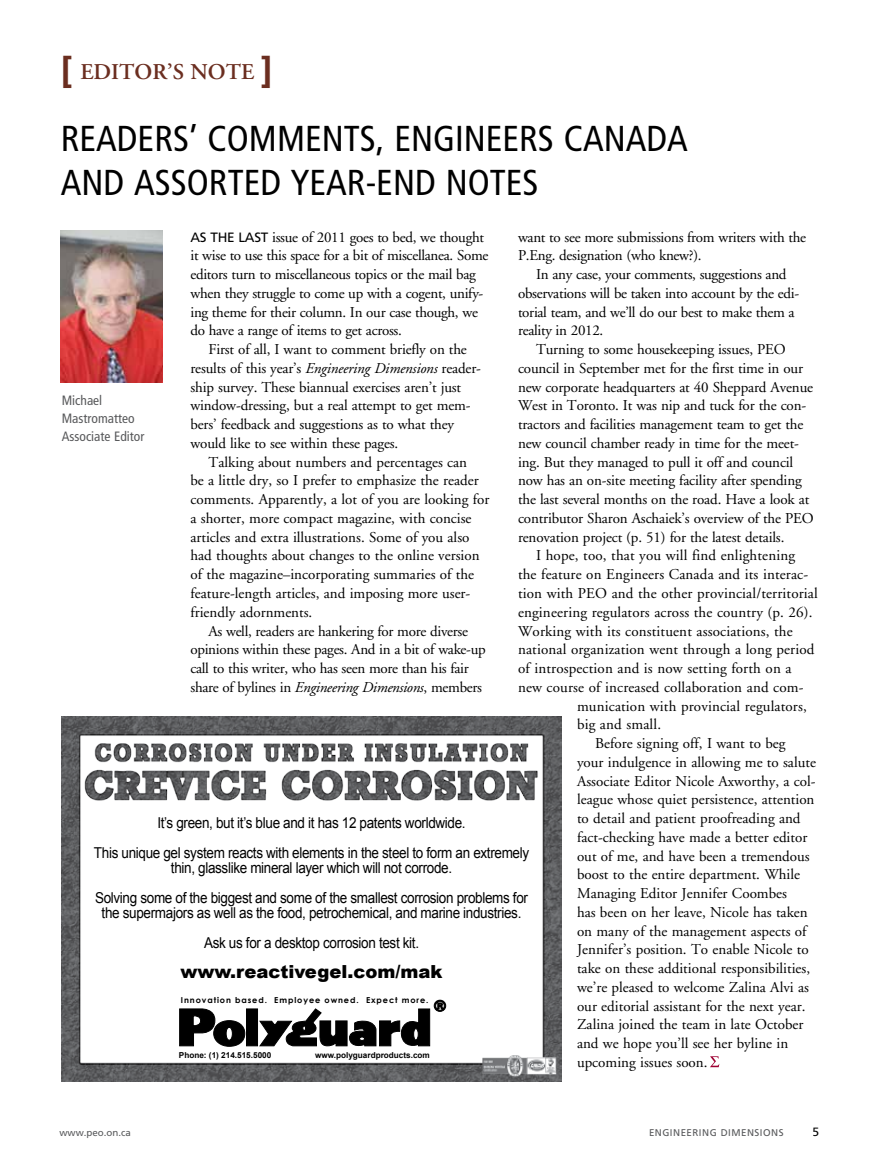
<style>
.page{position:relative;width:878px;height:1175px;background:#fff}
.page>*{position:absolute;margin:0;border:0;box-sizing:border-box;transform-origin:0 0}
.t1{font:condensed 36px/43.2px "Frutiger";color:#000}
.t2{font:600 22.5px "Adobe Garamond";color:#6b2e20}
.t3{font:900 18px "Arial";color:#000}
.t4{font:15px/18.8px "Adobe Garamond";color:#000}
.t5{font:15px/18.8px "Adobe Garamond";letter-spacing:-.02em;color:#000}
.t6{font:15px/30px "Arial";letter-spacing:-.025em;color:#000;text-align:center;scale:.9 1}
.t7{font:condensed 13.5px/18px "Frutiger";color:#58595b}
.t8{font:12px "Frutiger";color:#000}
.t9{font:9.75px "Frutiger";letter-spacing:.05em;color:#58595b}
.t10{font:9.75px "Frutiger";color:#58595b}
.t11{font:700 8.25px "Arial";color:#000}
.t12{font:700 8.25px "Century Gothic";letter-spacing:.11em;color:#000}
.s1{font-family:"Frutiger";font-weight:700;font-size:36px}
.s2{font-family:"Frutiger";font-size:13.5px}
.s3{font-style:italic}
</style>
<div class="page">
<img style="left:60px;top:230px;width:103px;height:152px">
<img style="left:62px;top:716px;width:499px;height:365px">
<img style="left:482px;top:1054px;width:74px;height:22px">
<svg style="left:179px;top:999px;width:267px;height:49px"></svg>
<svg style="left:710px;top:1056px;width:9px;height:11px"></svg>
<h2 class="t2" style="left:61px;top:60px;width:213px"><span class="s1">[</span> EDITOR’S NOTE <span class="s1">]</span></h2>
<h1 class="t1" style="left:61px;top:118px;width:628px">READERS’ COMMENTS, ENGINEERS CANADA<br>AND ASSORTED YEAR-END NOTES</h1>
<p class="t5" style="left:190px;top:228px;width:299px"><span class="s2">AS THE LAST</span> issue of 2011 goes to bed, we thought it wise to use this space for a bit of miscellanea. Some editors turn to miscellaneous topics or the mail bag when they struggle to come up with a cogent, unify&shy;ing theme for their column. In our case though, we do have a range of items to get across.</p>
<p class="t4" style="left:190px;top:340px;width:292px;text-indent:18px">First of all, I want to comment briefly on the results of this year’s <span class="s3">Engineering Dimensions</span> reader&shy;ship survey. These biannual exercises aren’t just window-dressing, but a real attempt to get mem&shy;bers’ feedback and suggestions as to what they would like to see within these pages.</p>
<p class="t4" style="left:190px;top:453px;width:300px;text-indent:18px">Talking about numbers and percentages can<br>be a little dry, so I prefer to emphasize the reader comments. Apparently, a lot of you are looking for a shorter, more compact magazine, with concise articles and extra illustrations. Some of you also had thoughts about changes to the online version of the magazine–incorporating summaries of the feature-length articles, and imposing more user&shy;friendly adornments.</p>
<p class="t5" style="left:190px;top:622px;width:297px;text-indent:18px">As well, readers are hankering for more diverse opinions within these pages. And in a bit of wake-up call to this writer, who has seen more than his fair share of bylines in <span class="s3">Engineering Dimensions</span>, members</p>
<p class="t5" style="left:518px;top:228px;width:289px">want to see more submissions from writers with the<br>P.Eng. designation (who knew?).</p>
<p class="t5" style="left:518px;top:265px;width:283px;text-indent:18px">In any case, your comments, suggestions and observations will be taken into account by the edi&shy;torial team, and we’ll do our best to make them a reality in 2012.</p>
<p class="t4" style="left:518px;top:340px;width:297px;text-indent:18px">Turning to some housekeeping issues, PEO council in September met for the first time in our new corporate headquarters at 40 Sheppard Avenue West in Toronto. It was nip and tuck for the con&shy;tractors and facilities management team to get the new council chamber ready in time for the meet&shy;ing. But they managed to pull it off and council now has an on-site meeting facility after spending the last several months on the road. Have a look at contributor Sharon Aschaiek’s overview of the PEO renovation project (p. 51) for the latest details.</p>
<p class="t4" style="left:536px;top:547px;width:260px">I hope, too, that you will find enlightening</p>
<p class="t4" style="left:518px;top:565px;width:292px">the feature on Engineers Canada and its interac-</p>
<p class="t4" style="left:518px;top:584px;width:301px">tion with PEO and the other provincial/territorial</p>
<p class="t4" style="left:518px;top:603px;width:296px">engineering regulators across the country (p. 26).</p>
<p class="t4" style="left:518px;top:622px;width:276px">Working with its constituent associations, the</p>
<p class="t4" style="left:518px;top:640px;width:298px">national organization went through a long period</p>
<p class="t4" style="left:518px;top:659px;width:275px">of introspection and is now setting forth on a</p>
<p class="t4" style="left:518px;top:678px;width:287px">new course of increased collaboration and com-</p>
<p class="t4" style="left:577px;top:697px;width:231px">munication with provincial regulators,</p>
<p class="t4" style="left:577px;top:715px;width:86px">big and small.</p>
<p class="t4" style="left:595px;top:734px;width:192px">Before signing off, I want to beg</p>
<p class="t4" style="left:577px;top:753px;width:240px">your indulgence in allowing me to salute</p>
<p class="t4" style="left:577px;top:772px;width:240px">Associate Editor Nicole Axworthy, a col-</p>
<p class="t4" style="left:577px;top:790px;width:239px">league whose quiet persistence, attention</p>
<p class="t4" style="left:577px;top:809px;width:225px">to detail and patient proofreading and</p>
<p class="t4" style="left:577px;top:828px;width:232px">fact-checking have made a better editor</p>
<p class="t4" style="left:577px;top:847px;width:234px">out of me, and have been a tremendous</p>
<p class="t4" style="left:577px;top:865px;width:224px">boost to the entire department. While</p>
<p class="t4" style="left:577px;top:884px;width:211px">Managing Editor Jennifer Coombes</p>
<p class="t4" style="left:577px;top:903px;width:232px">has been on her leave, Nicole has taken</p>
<p class="t4" style="left:577px;top:922px;width:231px">on many of the management aspects of</p>
<p class="t4" style="left:577px;top:940px;width:233px">Jennifer’s position. To enable Nicole to</p>
<p class="t4" style="left:577px;top:959px;width:234px">take on these additional responsibilities,</p>
<p class="t4" style="left:577px;top:978px;width:233px">we’re pleased to welcome Zalina Alvi as</p>
<p class="t4" style="left:577px;top:997px;width:230px">our editorial assistant for the next year.</p>
<p class="t4" style="left:577px;top:1015px;width:228px">Zalina joined the team in late October</p>
<p class="t4" style="left:577px;top:1034px;width:213px">and we hope you’ll see her byline in</p>
<p class="t4" style="left:577px;top:1053px;width:132px">upcoming issues soon.</p>
<p class="t7" style="left:62px;top:391px;width:84px">Michael<br>Mastromatteo<br>Associate Editor</p>
<p class="t6" style="left:94px;top:808px;width:485px">It’s green, but it’s blue and it has 12 patents worldwide.<br>This unique gel system reacts with elements in the steel to form an extremely</p>
<p class="t6" style="left:95px;top:853px;width:482px">thin, glasslike mineral layer which will not corrode.<br>Solving some of the biggest and some of the smallest corrosion problems for</p>
<p class="t6" style="left:102px;top:898px;width:468px">the supermajors as well as the food, petrochemical, and marine industries.<br>Ask us for a desktop corrosion test kit.</p>
<p class="t3" style="left:181px;top:958px;width:263px">www.reactivegel.com/mak</p>
<p class="t12" style="left:181px;top:993px;width:249px">Innovation based. Employee owned. Expect more.</p>
<p class="t11" style="left:179px;top:1049px;width:94px">Phone: (1) 214.515.5000</p>
<p class="t11" style="left:315px;top:1049px;width:116px">www.polyguardproducts.com</p>
<p class="t10" style="left:59px;top:1126px;width:73px">www.peo.on.ca</p>
<p class="t9" style="left:649px;top:1126px;width:136px">ENGINEERING DIMENSIONS</p>
<p class="t8" style="left:812px;top:1124px;width:8px">5</p>
</div>
